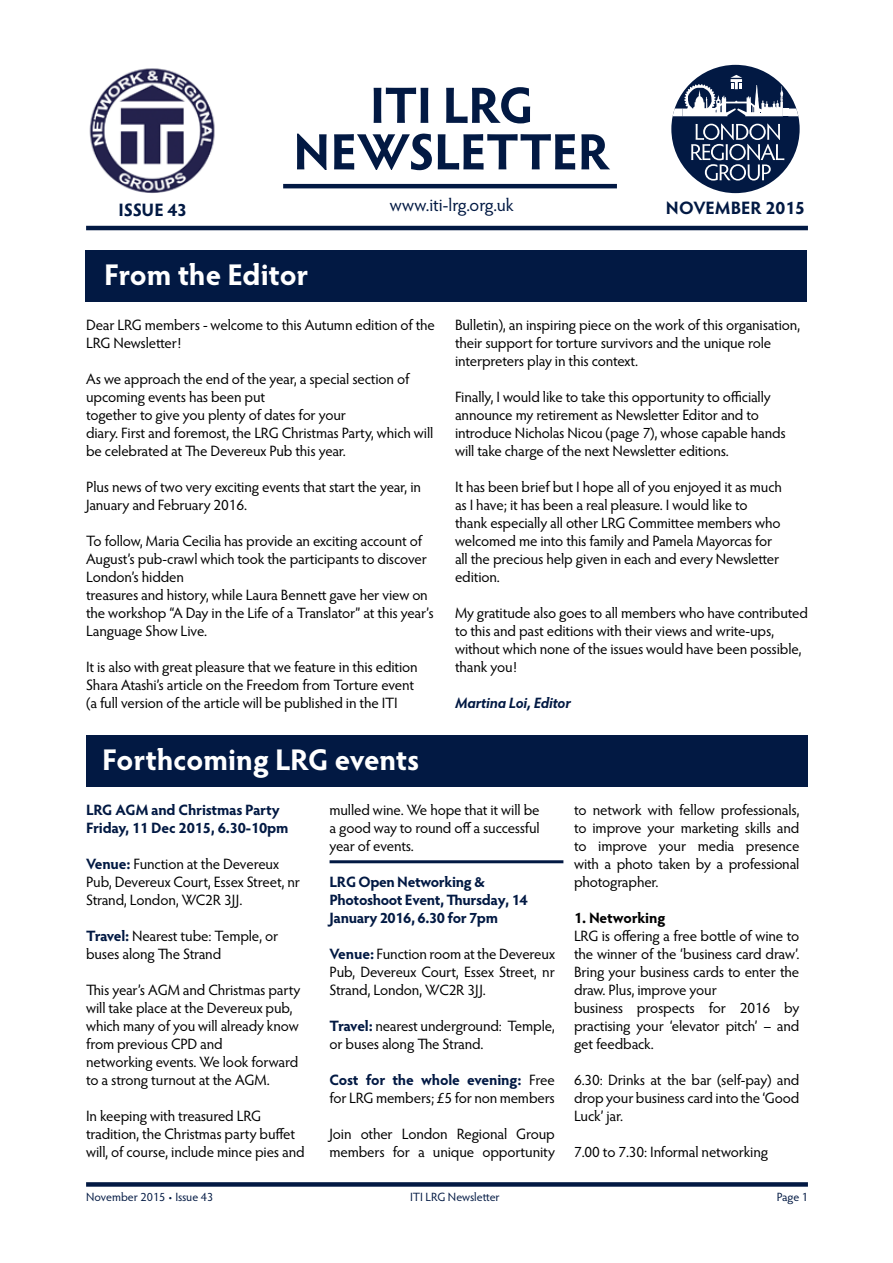
<style>
.page{position:relative;width:893px;height:1263px;background:#fff}
.page>*{position:absolute;margin:0;border:0;box-sizing:border-box;transform-origin:0 0}
.t1{font:700 51.15px/46.5px "Hypatia Sans Pro";letter-spacing:-.015em;color:#021943;text-align:center}
.t2{font:700 30px "Hypatia Sans Pro";letter-spacing:-.005em;color:#fff}
.t3{font:700 18px "Hypatia Sans Pro";color:#021943}
.t4{font:18px "Hypatia Sans Pro";color:#021943}
.t5{font:15px/18px "Hypatia Sans Pro";letter-spacing:-.01em;color:#000}
.t6{font:700 15px/18px "Hypatia Sans Pro";letter-spacing:-.025em;color:#021943}
.t7{font:italic 700 15px "Hypatia Sans Pro";letter-spacing:-.01em;color:#021943}
.t8{font:700 15px "Hypatia Sans Pro";letter-spacing:-.01em;color:#000}
.t9{font:12px "Hypatia Sans Pro";letter-spacing:-.005em;color:#021943}
.s1{font-weight:700;color:#021943}
</style>
<div class="page">
<hr style="left:283px;top:184px;width:334px;height:4px;background:#021943">
<img style="left:89px;top:68px;width:126px;height:125px">
<hr style="left:86px;top:226px;width:722px;height:4px;background:#021943">
<div style="left:86px;top:250px;width:721px;height:51px;background:#021943"></div>
<div style="left:86px;top:735px;width:722px;height:51px;background:#021943"></div>
<hr style="left:330px;top:860px;width:233px;height:3px;background:#021943">
<div style="left:86px;top:1182px;width:722px;height:5px;background:#021943"></div>
<div style="left:671px;top:65px;width:129px;height:128px;background:#021943;border-radius:50%"></div>
<svg style="left:691px;top:124px;width:93px;height:57px"></svg>
<svg style="left:673px;top:75px;width:125px;height:41px"></svg>
<h1 class="t1" style="left:293px;top:79px;width:318px">ITI LRG<br>NEWSLETTER</h1>
<p class="t4" style="left:390px;top:192px;width:126px">www.iti-lrg.org.uk</p>
<p class="t3" style="left:119px;top:197px;width:70px">ISSUE 43</p>
<p class="t3" style="left:666px;top:196px;width:141px">NOVEMBER 2015</p>
<h2 class="t2" style="left:104px;top:253px;width:206px">From the Editor</h2>
<p class="t5" style="left:86px;top:316px;width:350px">Dear LRG members - welcome to this Autumn edition of the<br>LRG Newsletter!</p>
<p class="t5" style="left:86px;top:370px;width:349px">As we approach the end of the year, a special section of upcoming events has been put<br>together to give you plenty of dates for your<br>diary. First and foremost, the LRG Christmas Party, which will be celebrated at The Devereux Pub this year.</p>
<p class="t5" style="left:86px;top:478px;width:336px">Plus news of two very exciting events that start the year, in<br>January and February 2016.</p>
<p class="t5" style="left:86px;top:532px;width:349px">To follow, Maria Cecilia has provide an exciting account of August’s pub-crawl which took the participants to discover London’s hidden<br>treasures and history, while Laura Bennett gave her view on the workshop “A Day in the Life of a Translator” at this year’s Language Show Live.</p>
<p class="t5" style="left:86px;top:658px;width:333px">It is also with great pleasure that we feature in this edition<br>Shara Atashi’s article on the Freedom from Torture event (a full version of the article will be published in the ITI</p>
<p class="t5" style="left:455px;top:316px;width:347px">Bulletin), an inspiring piece on the work of this organisation, their support for torture survivors and the unique role interpreters play in this context.</p>
<p class="t5" style="left:455px;top:388px;width:332px">Finally, I would like to take this opportunity to officially announce my retirement as Newsletter Editor and to introduce Nicholas Nicou (page 7), whose capable hands will take charge of the next Newsletter editions.</p>
<p class="t5" style="left:455px;top:478px;width:328px">It has been brief but I hope all of you enjoyed it as much as I have; it has been a real pleasure. I would like to thank especially all other LRG Committee members who welcomed me into this family and Pamela Mayorcas for all the precious help given in each and every Newsletter edition.</p>
<p class="t5" style="left:455px;top:604px;width:354px">My gratitude also goes to all members who have contributed to this and past editions with their views and write-ups, without which none of the issues would have been possible, thank you!</p>
<p class="t7" style="left:455px;top:693px;width:117px">Martina Loi, Editor</p>
<h2 class="t2" style="left:102px;top:738px;width:319px">Forthcoming LRG events</h2>
<p class="t6" style="left:86px;top:800px;width:204px">LRG AGM and Christmas Party<br>Friday, 11 Dec 2015, 6.30-10pm</p>
<p class="t5" style="left:86px;top:854px;width:216px"><span class="s1">Venue:</span> Function at the Devereux<br>Pub, Devereux Court, Essex Street, nr<br>Strand, London, WC2R 3JJ.</p>
<p class="t5" style="left:86px;top:926px;width:194px"><span class="s1">Travel:</span> Nearest tube: Temple, or buses along The Strand</p>
<p class="t5" style="left:86px;top:980px;width:216px">This year’s AGM and Christmas party will take place at the Devereux pub, which many of you will already know from previous CPD and<br>networking events. We look forward to a strong turnout at the AGM.</p>
<p class="t5" style="left:86px;top:1106px;width:220px">In keeping with treasured LRG tradition, the Christmas party buffet will, of course, include mince pies and</p>
<p class="t5" style="left:330px;top:800px;width:212px;text-align:justify">mulled wine. We hope that it will be a good way to round off a successful year of events.</p>
<p class="t6" style="left:330px;top:872px;width:200px">LRG Open Networking &amp;<br>Photoshoot Event, Thursday, 14<br>January 2016, 6.30 for 7pm</p>
<p class="t5" style="left:330px;top:944px;width:227px;text-align:justify"><span class="s1">Venue:</span> Function room at the Devereux Pub, Devereux Court, Essex Street, nr Strand, London, WC2R 3JJ.</p>
<p class="t5" style="left:330px;top:1016px;width:227px"><span class="s1">Travel:</span> nearest underground: Temple, or buses along The Strand.</p>
<p class="t5" style="left:330px;top:1070px;width:227px"><span class="s1">Cost for the whole evening:</span> Free for LRG members; £5 for non members</p>
<p class="t5" style="left:330px;top:1124px;width:227px">Join other London Regional Group members for a unique opportunity</p>
<p class="t5" style="left:574px;top:800px;width:227px;text-align:justify">to network with fellow professionals, to improve your marketing skills and to improve your media presence with a photo taken by a professional photographer.</p>
<p class="t8" style="left:574px;top:907px;width:93px">1. Networking</p>
<p class="t5" style="left:574px;top:926px;width:227px">LRG is offering a free bottle of wine to the winner of the ‘business card draw’.<br>Bring your business cards to enter the draw. Plus, improve your<br>business prospects for 2016 by practising your ‘elevator pitch’ – and get feedback.</p>
<p class="t5" style="left:574px;top:1070px;width:227px;text-align:justify">6.30: Drinks at the bar (self-pay) and drop your business card into the ‘Good Luck’ jar.</p>
<p class="t5" style="left:574px;top:1142px;width:196px">7.00 to 7.30: Informal networking</p>
<p class="t9" style="left:86px;top:1189px;width:129px">November 2015 • Issue 43</p>
<p class="t9" style="left:410px;top:1189px;width:91px">ITI LRG Newsletter</p>
<p class="t9" style="left:777px;top:1189px;width:33px">Page 1</p>
</div>
